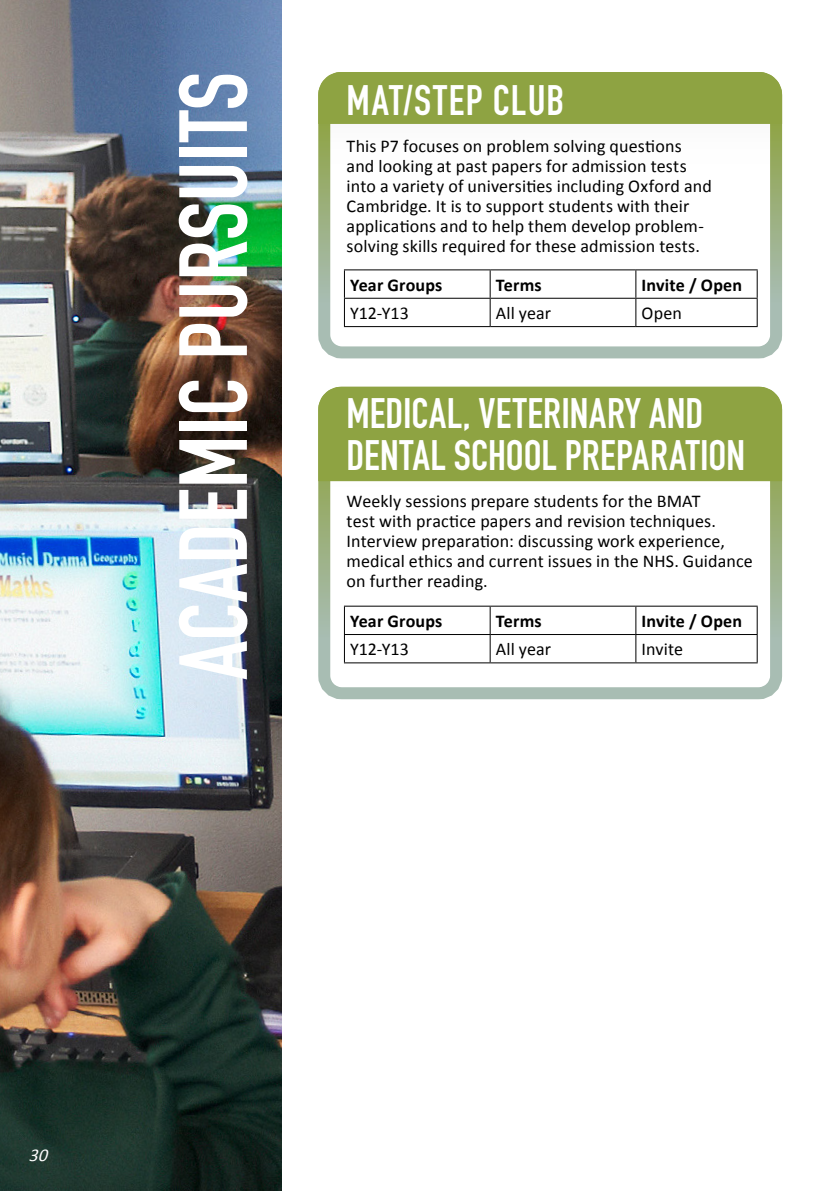
<style>
.page{position:relative;width:840px;height:1191px;background:#fff}
.page>*{position:absolute;margin:0;border:0;box-sizing:border-box;transform-origin:0 0}
.t1{font:700 94.8px "DIN Condensed";color:#fff}
.t2{font:700 42px/42px "DIN Condensed";letter-spacing:.01em;color:#fff}
.t3{font:700 42px "DIN Condensed";letter-spacing:.03em;color:#fff}
.t4{font:18px/20px "Calibri";letter-spacing:.005em;color:#000}
.t5{font:700 18px "Calibri";letter-spacing:.01em;color:#000}
.t6{font:italic 18px "Calibri";color:#fff}
</style>
<div class="page">
<img style="left:0;top:0;width:281px;height:1191px">
<svg style="left:331px;top:269px;width:437px;height:76px"></svg>
<div style="left:318px;top:72px;width:463px;height:286px;border:12px solid #fff;border-radius:17px"></div>
<div style="left:318px;top:72px;width:463px;height:52px;background:#8ea342"></div>
<hr style="left:344px;top:269px;width:146px;height:1px;background:#000">
<hr style="left:490px;top:269px;width:145px;height:1px;background:#000">
<hr style="left:635px;top:269px;width:122px;height:1px;background:#000">
<hr style="left:344px;top:298px;width:146px;height:1px;background:#000">
<svg style="left:344px;top:270px;width:1px;height:56px"></svg>
<hr style="left:490px;top:298px;width:145px;height:1px;background:#000">
<svg style="left:489px;top:270px;width:1px;height:56px"></svg>
<hr style="left:635px;top:298px;width:122px;height:1px;background:#000">
<svg style="left:635px;top:270px;width:1px;height:56px"></svg>
<svg style="left:756px;top:270px;width:1px;height:56px"></svg>
<hr style="left:344px;top:326px;width:146px;height:1px;background:#000">
<hr style="left:490px;top:326px;width:145px;height:1px;background:#000">
<hr style="left:635px;top:326px;width:122px;height:1px;background:#000">
<svg style="left:331px;top:481px;width:437px;height:205px"></svg>
<div style="left:318px;top:387px;width:463px;height:312px;border:12px solid #fff;border-radius:17px"></div>
<div style="left:318px;top:387px;width:463px;height:94px;background:#8ea342"></div>
<hr style="left:344px;top:605px;width:146px;height:1px;background:#000">
<hr style="left:490px;top:605px;width:145px;height:1px;background:#000">
<hr style="left:635px;top:605px;width:122px;height:1px;background:#000">
<hr style="left:344px;top:634px;width:146px;height:1px;background:#000">
<svg style="left:344px;top:606px;width:1px;height:56px"></svg>
<hr style="left:490px;top:634px;width:145px;height:1px;background:#000">
<svg style="left:489px;top:606px;width:1px;height:56px"></svg>
<hr style="left:635px;top:634px;width:122px;height:1px;background:#000">
<svg style="left:635px;top:606px;width:1px;height:56px"></svg>
<svg style="left:756px;top:606px;width:1px;height:56px"></svg>
<hr style="left:344px;top:662px;width:146px;height:1px;background:#000">
<hr style="left:490px;top:662px;width:145px;height:1px;background:#000">
<hr style="left:635px;top:662px;width:122px;height:1px;background:#000">
<h1 class="t1" style="left:150px;top:679px;width:609px;rotate:-90deg">ACADEMIC PURSUITS</h1>
<h2 class="t3" style="left:346px;top:72px;width:219px">MAT/STEP CLUB</h2>
<p class="t4" style="left:346px;top:135px;width:366px">This P7 focuses on problem solving questions and looking at past papers for admission tests into a variety of universities including Oxford and Cambridge. It is to support students with their applications and to help them develop problem&shy;solving skills required for these admission tests.</p>
<p class="t5" style="left:350px;top:272px;width:94px">Year Groups</p>
<p class="t5" style="left:495px;top:272px;width:47px">Terms</p>
<p class="t5" style="left:641px;top:272px;width:102px">Invite / Open</p>
<p class="t4" style="left:350px;top:302px;width:60px">Y12-Y13</p>
<p class="t4" style="left:495px;top:302px;width:57px">All year</p>
<p class="t4" style="left:641px;top:302px;width:42px">Open</p>
<h2 class="t2" style="left:346px;top:392px;width:400px">MEDICAL, VETERINARY AND<br>DENTAL SCHOOL PREPARATION</h2>
<p class="t4" style="left:346px;top:490px;width:407px">Weekly sessions prepare students for the BMAT<br>test with practice papers and revision techniques.<br>Interview preparation: discussing work experience, medical ethics and current issues in the NHS. Guidance on further reading.</p>
<p class="t5" style="left:350px;top:608px;width:94px">Year Groups</p>
<p class="t5" style="left:495px;top:608px;width:47px">Terms</p>
<p class="t5" style="left:641px;top:608px;width:102px">Invite / Open</p>
<p class="t4" style="left:350px;top:638px;width:60px">Y12-Y13</p>
<p class="t4" style="left:495px;top:638px;width:57px">All year</p>
<p class="t4" style="left:641px;top:638px;width:43px">Invite</p>
<p class="t6" style="left:28px;top:1144px;width:25px">30</p>
</div>
